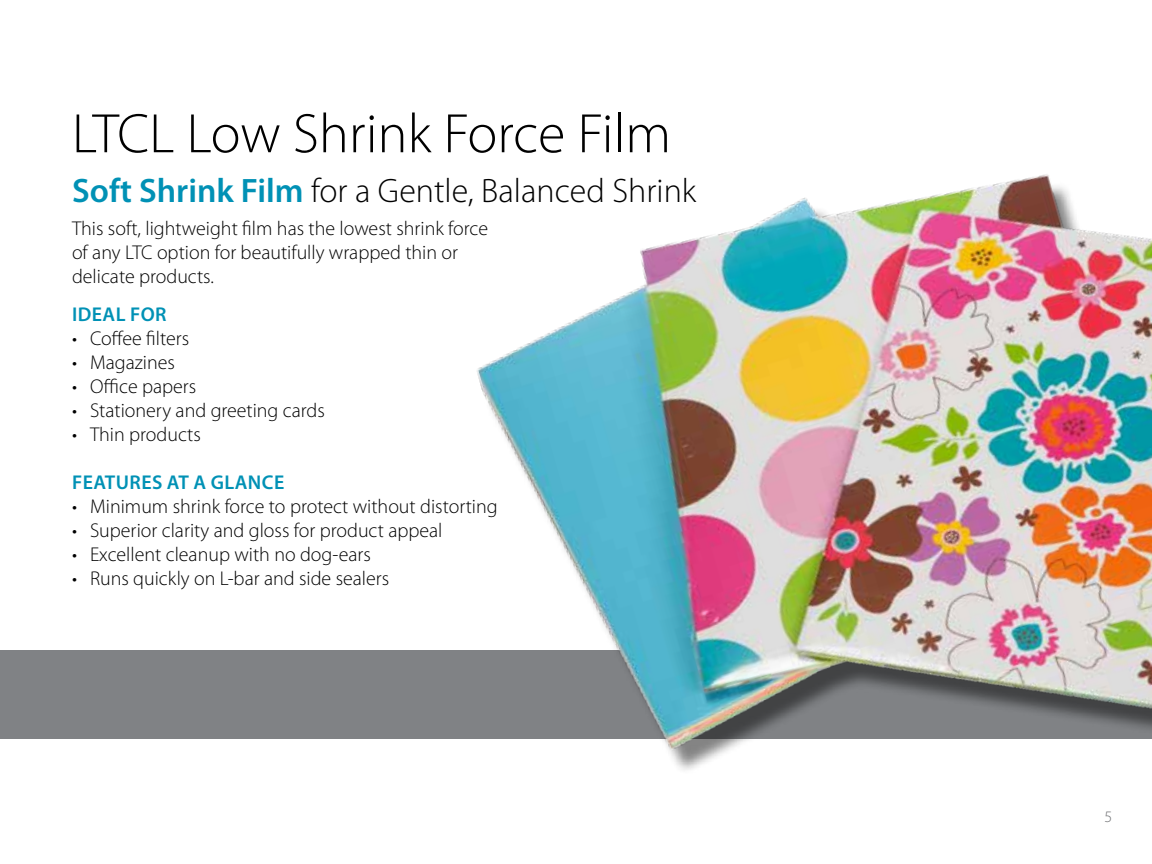
<style>
.page{position:relative;width:1152px;height:864px;background:#fff}
.page>*{position:absolute;margin:0;border:0;box-sizing:border-box;transform-origin:0 0}
.t1{font:300 56px "Myriad Pro";color:#000}
.t2{font:300 34px "Myriad Pro";color:#000}
.t3{font:300 20px/24px "Myriad Pro";color:#000}
.t4{font:600 20px "Myriad Pro";letter-spacing:.02em;color:#0091b5}
.t5{font:300 16px "Myriad Pro";color:#6d6e71}
.s1{font-weight:600;color:#0091b5}
</style>
<div class="page">
<div style="left:0;top:650px;width:1152px;height:89px;background:#808285"></div>
<img style="left:477px;top:174px;width:675px;height:596px">
<h1 class="t1" style="left:72px;top:100px;width:601px">LTCL Low Shrink Force Film</h1>
<h2 class="t2" style="left:72px;top:170px;width:626px"><span class="s1">Soft Shrink Film</span> for a Gentle, Balanced Shrink</h2>
<p class="t3" style="left:72px;top:216px;width:418px">This soft, lightweight film has the lowest shrink force of any LTC option for beautifully wrapped thin or delicate products.</p>
<p class="t4" style="left:72px;top:302px;width:96px">IDEAL FOR</p>
<p class="t3" style="left:72px;top:326px;width:119px">• Coffee filters</p>
<p class="t3" style="left:72px;top:350px;width:104px">• Magazines</p>
<p class="t3" style="left:72px;top:374px;width:126px">• Office papers</p>
<p class="t3" style="left:72px;top:398px;width:254px">• Stationery and greeting cards</p>
<p class="t3" style="left:72px;top:422px;width:130px">• Thin products</p>
<p class="t4" style="left:72px;top:470px;width:214px">FEATURES AT A GLANCE</p>
<p class="t3" style="left:72px;top:494px;width:427px">• Minimum shrink force to protect without distorting</p>
<p class="t3" style="left:72px;top:518px;width:372px">• Superior clarity and gloss for product appeal</p>
<p class="t3" style="left:72px;top:542px;width:300px">• Excellent cleanup with no dog-ears</p>
<p class="t3" style="left:72px;top:566px;width:319px">• Runs quickly on L-bar and side sealers</p>
<p class="t5" style="left:1104px;top:808px;width:9px">5</p>
</div>
